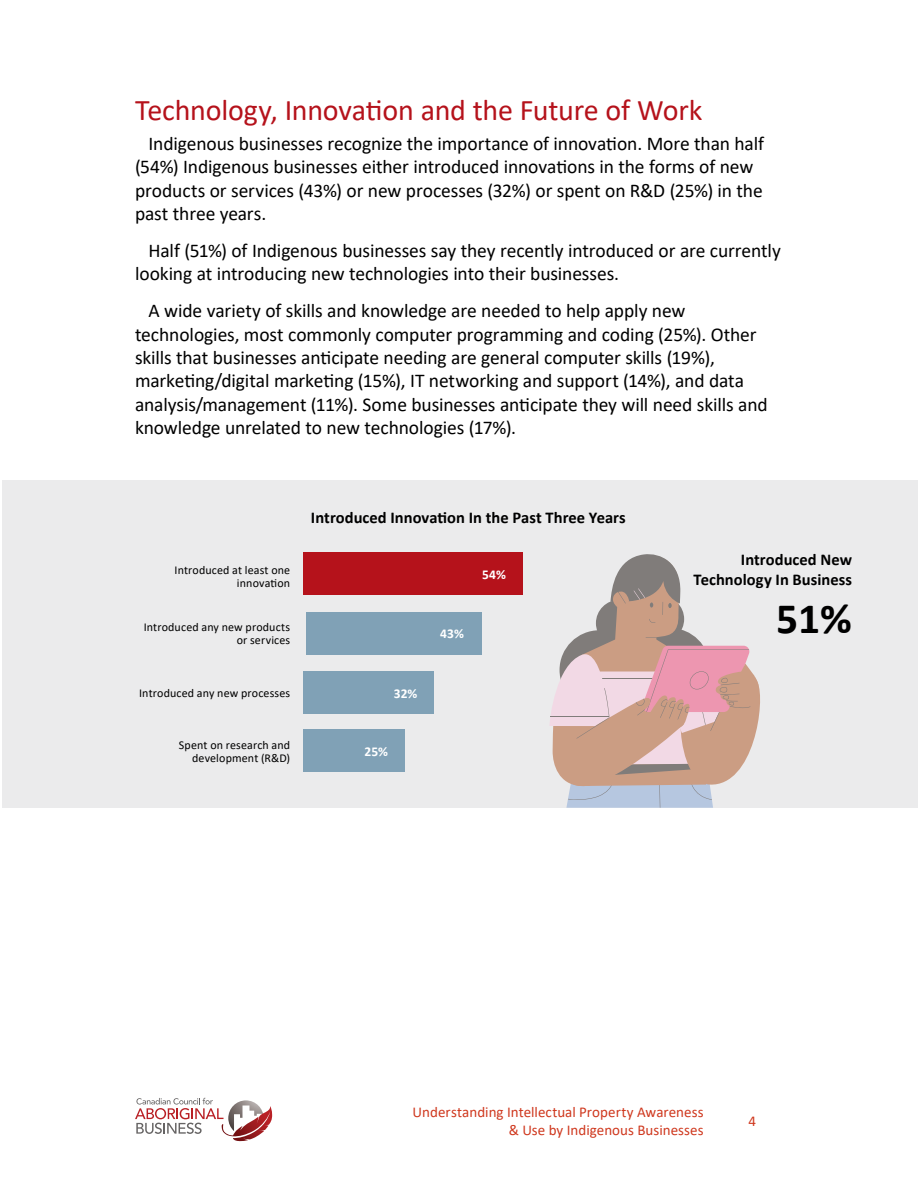
<style>
.page{position:relative;width:918px;height:1188px;background:#fff}
.page>*{position:absolute;margin:0;border:0;box-sizing:border-box;transform-origin:0 0}
.t1{font:700 43.5px "Calibri";color:#000}
.t2{font:30px "Calibri";letter-spacing:-.01em;color:#b5121b}
.t3{font:19.5px/23.4px "Calibri";letter-spacing:-.005em;color:#000}
.t4{font:700 16.5px/19.8px "Calibri";letter-spacing:.005em;color:#000;text-align:right}
.t5{font:15px/18px "Calibri";letter-spacing:.005em;color:#cf381e;text-align:right}
.t6{font:700 13.5px "Calibri";letter-spacing:.01em;color:#fff}
.t7{font:12px/13.5px "Calibri";letter-spacing:.01em;color:#000;text-align:right}
</style>
<div class="page">
<div style="left:3px;top:480px;width:915px;height:328px;background:#ebebec"></div>
<svg style="left:135px;top:1098px;width:137px;height:44px"></svg>
<div style="left:303px;top:730px;width:102px;height:42px;background:#80a1b6"></div>
<div style="left:304px;top:671px;width:130px;height:43px;background:#80a1b6"></div>
<div style="left:306px;top:612px;width:175px;height:43px;background:#80a1b6"></div>
<div style="left:303px;top:552px;width:220px;height:43px;background:#b5121b"></div>
<svg style="left:550px;top:554px;width:210px;height:254px"></svg>
<h2 class="t2" style="left:135px;top:89px;width:569px">Technology, Innovation and the Future of Work</h2>
<p class="t3" style="left:135px;top:131px;width:631px;text-indent:13px">Indigenous businesses recognize the importance of innovation. More than half (54%) Indigenous businesses either introduced innovations in the forms of new products or services (43%) or new processes (32%) or spent on R&amp;D (25%) in the past three years.</p>
<p class="t3" style="left:135px;top:238px;width:647px;text-indent:13px">Half (51%) of Indigenous businesses say they recently introduced or are currently looking at introducing new technologies into their businesses.</p>
<p class="t3" style="left:135px;top:299px;width:634px;text-indent:13px">A wide variety of skills and knowledge are needed to help apply new technologies, most commonly computer programming and coding (25%). Other skills that businesses anticipate needing are general computer skills (19%), marketing/digital marketing (15%), IT networking and support (14%), and data analysis/management (11%). Some businesses anticipate they will need skills and knowledge unrelated to new technologies (17%).</p>
<p class="t7" style="left:175px;top:563px;width:117px">Introduced at least one innovation</p>
<p class="t7" style="left:144px;top:620px;width:148px">Introduced any new products or services</p>
<p class="t7" style="left:139px;top:686px;width:153px">Introduced any new processes</p>
<p class="t7" style="left:179px;top:738px;width:113px">Spent on research and development (R&amp;D)</p>
<p class="t4" style="left:311px;top:507px;width:316px">Introduced Innovation In the Past Three Years</p>
<p class="t6" style="left:394px;top:684px;width:25px">32%</p>
<p class="t6" style="left:364px;top:742px;width:25px">25%</p>
<p class="t6" style="left:482px;top:565px;width:25px">54%</p>
<p class="t6" style="left:440px;top:624px;width:25px">43%</p>
<p class="t4" style="left:693px;top:549px;width:160px">Introduced New<br>Technology In Business</p>
<h1 class="t1" style="left:776px;top:588px;width:77px">51%</h1>
<p class="t5" style="left:413px;top:1103px;width:292px">Understanding Intellectual Property Awareness &amp; Use by Indigenous Businesses</p>
<p class="t5" style="left:748px;top:1112px;width:9px">4</p>
</div>
